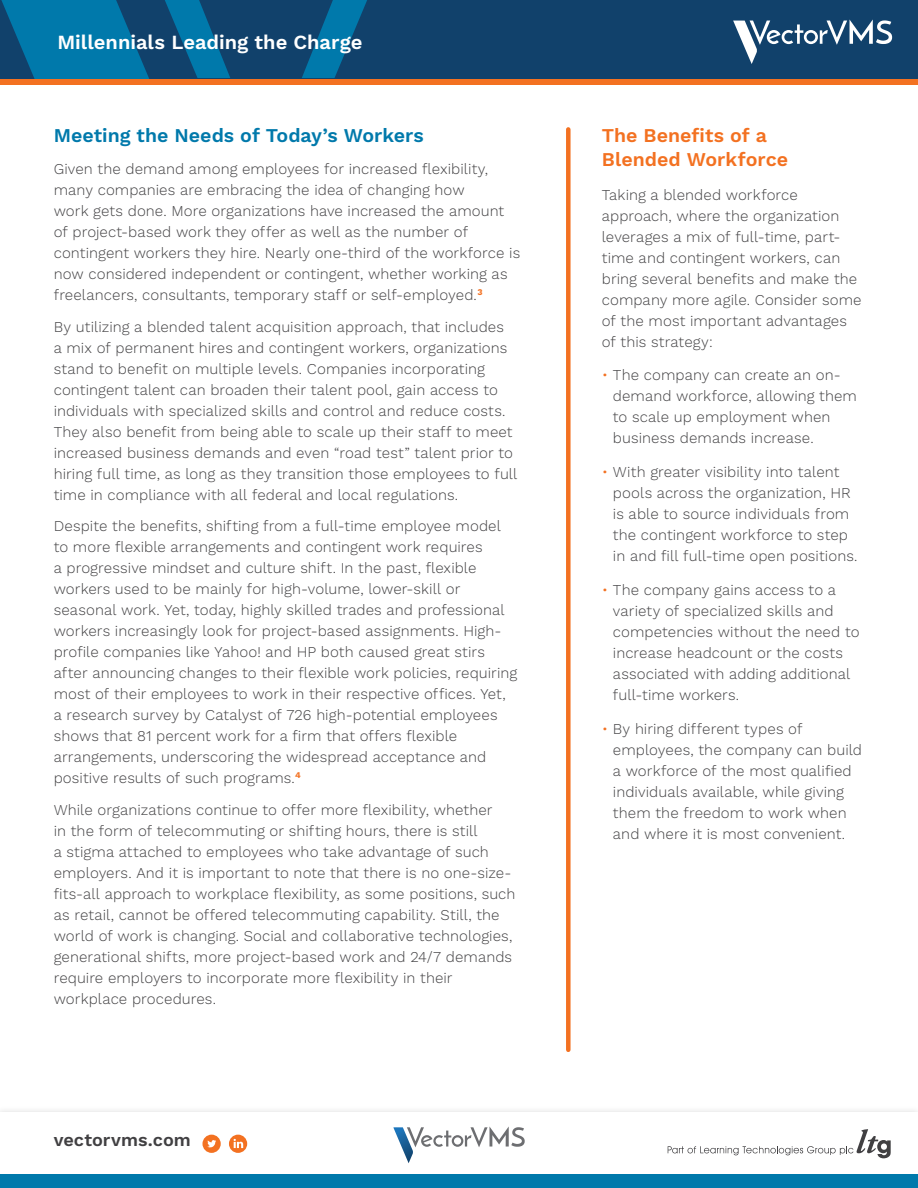
<style>
.page{position:relative;width:918px;height:1188px;background:#fff}
.page>*{position:absolute;margin:0;border:0;box-sizing:border-box;transform-origin:0 0}
.t1{font:600 20.1px "Work Sans";color:#fff}
.t2{font:600 19.5px "Work Sans";color:#0079ab}
.t3{font:600 19.5px/24px "Work Sans";color:#f37121}
.t4{font:600 18px "Work Sans";color:#414042}
.t5{font:300 15px/21px "Work Sans";letter-spacing:.005em;color:#414042}
.s1{color:#f37121}
</style>
<div class="page">
<div style="left:0;top:1105px;width:918px;height:83px;background:#fafafa"></div>
<div style="left:0;top:1112px;width:918px;height:76px;background:#fff"></div>
<svg style="left:0;top:78px;width:918px;height:6px;background:#cc6a2e"></svg>
<div style="left:0;top:1174px;width:918px;height:14px;background:#0079ab"></div>
<svg style="left:202px;top:1135px;width:19px;height:18px"></svg>
<svg style="left:229px;top:1135px;width:18px;height:18px"></svg>
<svg style="left:668px;top:1129px;width:223px;height:29px"></svg>
<svg style="left:394px;top:1126px;width:131px;height:37px"></svg>
<div style="left:0;top:0;width:918px;height:78px;background:#11416b"></div>
<svg style="left:1px;top:0;width:366px;height:78px"></svg>
<svg style="left:733px;top:20px;width:159px;height:44px"></svg>
<div style="left:566px;top:129px;width:5px;height:921px;background:#f37121"></div>
<h1 class="t1" style="left:57px;top:31px;width:307px">Millennials Leading the Charge</h1>
<h2 class="t2" style="left:54px;top:124px;width:372px">Meeting the Needs of Today’s Workers</h2>
<p class="t5" style="left:54px;top:159px;width:468px">Given the demand among employees for increased flexibility, many companies are embracing the idea of changing how<br>work gets done. More organizations have increased the amount of project-based work they offer as well as the number of contingent workers they hire. Nearly one-third of the workforce is now considered independent or contingent, whether working as freelancers, consultants, temporary staff or self-employed.<sup>3</sup></p>
<p class="t5" style="left:54px;top:317px;width:465px">By utilizing a blended talent acquisition approach, that includes<br>a mix of permanent hires and contingent workers, organizations stand to benefit on multiple levels. Companies incorporating contingent talent can broaden their talent pool, gain access to individuals with specialized skills and control and reduce costs.<br>They also benefit from being able to scale up their staff to meet increased business demands and even “road test” talent prior to hiring full time, as long as they transition those employees to full time in compliance with all federal and local regulations.</p>
<p class="t5" style="left:54px;top:516px;width:465px">Despite the benefits, shifting from a full-time employee model to more flexible arrangements and contingent work requires<br>a progressive mindset and culture shift. In the past, flexible workers used to be mainly for high-volume, lower-skill or seasonal work. Yet, today, highly skilled trades and professional workers increasingly look for project-based assignments. High&shy;profile companies like Yahoo! and HP both caused great stirs after announcing changes to their flexible work policies, requiring most of their employees to work in their respective offices. Yet, a research survey by Catalyst of 726 high-potential employees shows that 81 percent work for a firm that offers flexible arrangements, underscoring the widespread acceptance and positive results of such programs.<sup>4</sup></p>
<p class="t5" style="left:54px;top:800px;width:463px">While organizations continue to offer more flexibility, whether<br>in the form of telecommuting or shifting hours, there is still<br>a stigma attached to employees who take advantage of such employers. And it is important to note that there is no one-size&shy;fits-all approach to workplace flexibility, as some positions, such as retail, cannot be offered telecommuting capability. Still, the world of work is changing. Social and collaborative technologies, generational shifts, more project-based work and 24/7 demands require employers to incorporate more flexibility in their workplace procedures.</p>
<p class="t4" style="left:54px;top:1130px;width:139px">vectorvms.com</p>
<h2 class="t3" style="left:602px;top:124px;width:188px">The Benefits of a<br>Blended Workforce</h2>
<p class="t5" style="left:602px;top:185px;width:261px">Taking a blended workforce approach, where the organization leverages a mix of full-time, part&shy;time and contingent workers, can bring several benefits and make the company more agile. Consider some of the most important advantages of this strategy:</p>
<p class="t5" style="left:613px;top:365px;width:246px;text-indent:-11px"><span class="s1">•</span> The company can create an on&shy;demand workforce, allowing them to scale up employment when business demands increase.</p>
<p class="t5" style="left:613px;top:462px;width:246px;text-indent:-11px"><span class="s1">•</span> With greater visibility into talent pools across the organization, HR is able to source individuals from the contingent workforce to step in and fill full-time open positions.</p>
<p class="t5" style="left:613px;top:580px;width:248px;text-indent:-11px"><span class="s1">•</span> The company gains access to a variety of specialized skills and competencies without the need to increase headcount or the costs associated with adding additional full-time workers.</p>
<p class="t5" style="left:613px;top:719px;width:251px;text-indent:-11px"><span class="s1">•</span> By hiring different types of employees, the company can build a workforce of the most qualified individuals available, while giving them the freedom to work when and where it is most convenient.</p>
</div>
